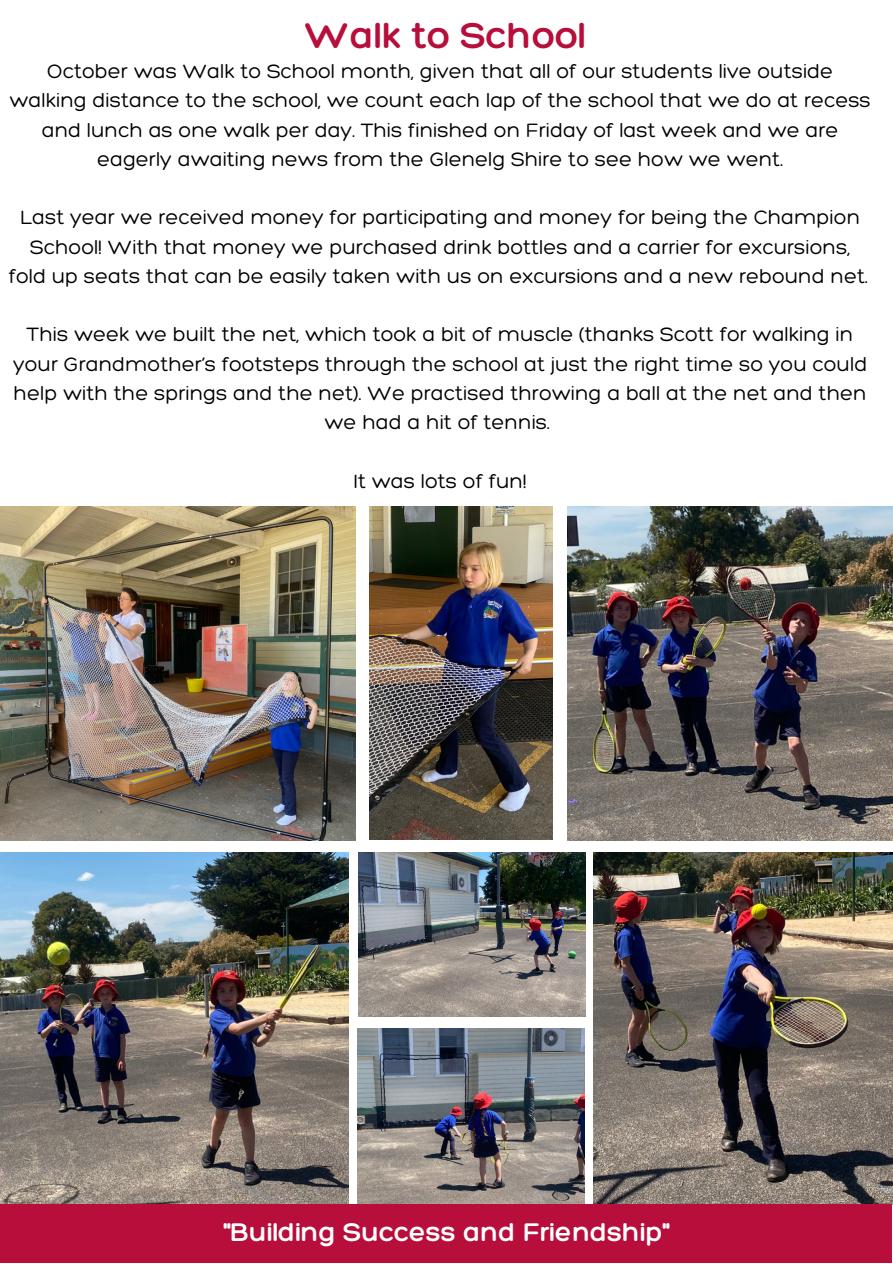
<style>
.page{position:relative;width:893px;height:1264px;background:#fff}
.page>*{position:absolute;margin:0;border:0;box-sizing:border-box;transform-origin:0 0}
.t1{font:300 39px "Hero";color:#b80e3b}
.t2{font:300 27.75px "Hero";color:#fff}
.t3{font:300 21px/29.2px "Hero";color:#000;text-align:center}
</style>
<div class="page">
<img style="left:358px;top:852px;width:227px;height:164px">
<img style="left:593px;top:852px;width:299px;height:352px">
<img style="left:357px;top:1028px;width:227px;height:176px">
<img style="left:0;top:506px;width:356px;height:334px">
<img style="left:370px;top:506px;width:182px;height:334px">
<img style="left:0;top:852px;width:348px;height:352px">
<div style="left:0;top:1204px;width:892px;height:58px;background:#b80e3b"></div>
<img style="left:567px;top:506px;width:325px;height:334px">
<p class="t1" style="left:304px;top:11px;width:283px">Walk to School</p>
<p class="t3" style="left:10px;top:56px;width:862px">October was Walk to School month, given that all of our students live outside walking distance to the school, we count each lap of the school that we do at recess and lunch as one walk per day. This finished on Friday of last week and we are eagerly awaiting news from the Glenelg Shire to see how we went.</p>
<p class="t3" style="left:9px;top:202px;width:860px">Last year we received money for participating and money for being the Champion<br>School! With that money we purchased drink bottles and a carrier for excursions, fold up seats that can be easily taken with us on excursions and a new rebound net.</p>
<p class="t3" style="left:13px;top:319px;width:855px">This week we built the net, which took a bit of muscle (thanks Scott for walking in your Grandmother’s footsteps through the school at just the right time so you could help with the springs and the net). We practised throwing a ball at the net and then we had a hit of tennis.</p>
<p class="t3" style="left:353px;top:465px;width:175px">It was lots of fun!</p>
<p class="t2" style="left:224px;top:1214px;width:447px">"Building Success and Friendship"</p>
</div>
